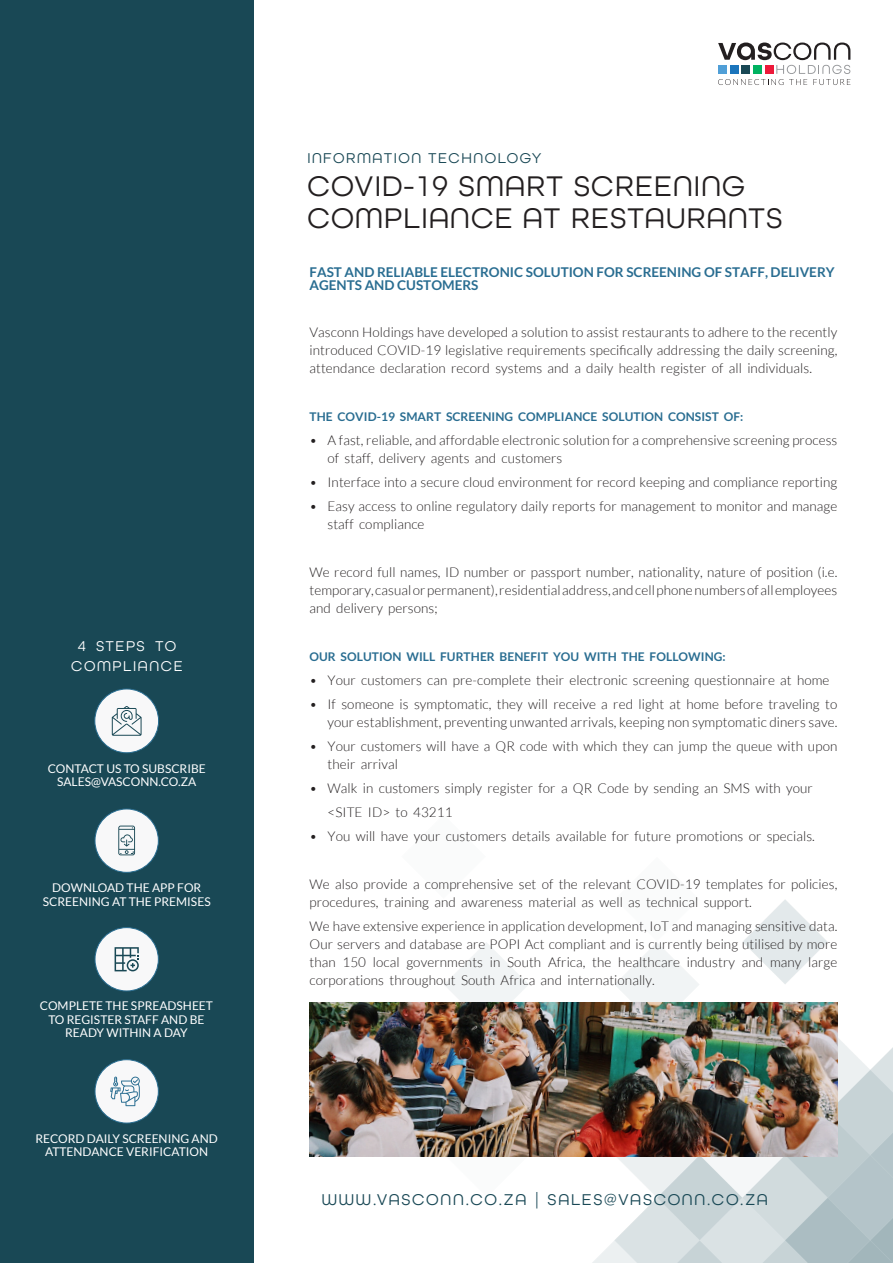
<style>
.page{position:relative;width:893px;height:1263px;background:#fff}
.page>*{position:absolute;margin:0;border:0;box-sizing:border-box;transform-origin:0 0}
.t1{font:30px/32.7px "All Round Gothic W03";letter-spacing:.04em;color:#231f20}
.t2{font:16.5px "All Round Gothic W03";letter-spacing:.1em;color:#194855}
.t3{font:15px "All Round Gothic W03";letter-spacing:.1em;color:#194855}
.t4{font:15px/19.5px "All Round Gothic W03";letter-spacing:.105em;color:#fff;text-align:center}
.t5{font:300 13.5px/18px "Lato";letter-spacing:.005em;color:#231f20}
.t6{font:700 13.5px/13.5px "Lato";color:#296d91}
.t7{font:12px/13.5px "Lato";color:#fff;text-align:center}
.t8{font:700 12px "Lato";letter-spacing:.005em;color:#296d91}
</style>
<div class="page">
<img style="left:401px;top:900px;width:492px;height:363px">
<svg style="left:718px;top:43px;width:132px;height:42px"></svg>
<div style="left:0;top:0;width:254px;height:1263px;background:#194855"></div>
<div style="left:95px;top:689px;width:64px;height:64px;background:#f8f8f9;border:1px solid #296d91;border-radius:50%"></div>
<div style="left:95px;top:809px;width:63px;height:63px;background:#f8f8f9;border:1px solid #296d91;border-radius:50%"></div>
<div style="left:95px;top:927px;width:63px;height:64px;background:#f8f8f9;border:1px solid #296d91;border-radius:50%"></div>
<div style="left:95px;top:1060px;width:63px;height:63px;background:#f8f8f9;border:1px solid #296d91;border-radius:50%"></div>
<svg style="left:110px;top:1076px;width:30px;height:30px"></svg>
<svg style="left:115px;top:947px;width:24px;height:24px"></svg>
<svg style="left:112px;top:706px;width:30px;height:30px"></svg>
<svg style="left:118px;top:825px;width:17px;height:30px"></svg>
<img style="left:309px;top:1003px;width:528px;height:153px">
<p class="t4" style="left:71px;top:636px;width:113px">4 STEPS TO<br>COMPLIANCE</p>
<p class="t7" style="left:48px;top:762px;width:160px">CONTACT US TO SUBSCRIBE<br>SALES@VASCONN.CO.ZA</p>
<p class="t7" style="left:43px;top:882px;width:169px">DOWNLOAD THE APP FOR<br>SCREENING AT THE PREMISES</p>
<p class="t7" style="left:40px;top:1000px;width:175px">COMPLETE THE SPREADSHEET<br>TO REGISTER STAFF AND BE<br>READY WITHIN A DAY</p>
<p class="t7" style="left:35px;top:1132px;width:184px">RECORD DAILY SCREENING AND<br>ATTENDANCE VERIFICATION</p>
<p class="t3" style="left:307px;top:149px;width:236px">INFORMATION TECHNOLOGY</p>
<h1 class="t1" style="left:307px;top:169px;width:477px">COVID-19 SMART SCREENING<br>COMPLIANCE AT RESTAURANTS</h1>
<p class="t6" style="left:309px;top:266px;width:527px">FAST AND RELIABLE ELECTRONIC SOLUTION FOR SCREENING OF STAFF, DELIVERY<br>AGENTS AND CUSTOMERS</p>
<p class="t5" style="left:309px;top:324px;width:529px;text-align:justify">Vasconn Holdings have developed a solution to assist restaurants to adhere to the recently introduced COVID-19 legislative requirements specifically addressing the daily screening, attendance declaration record systems and a daily health register of all individuals.</p>
<p class="t8" style="left:309px;top:411px;width:435px">THE COVID-19 SMART SCREENING COMPLIANCE SOLUTION CONSIST OF:</p>
<p class="t5" style="left:327px;top:432px;width:511px;text-indent:-18px">• A fast, reliable, and affordable electronic solution for a comprehensive screening process of staff, delivery agents and customers</p>
<p class="t5" style="left:309px;top:474px;width:529px">• Interface into a secure cloud environment for record keeping and compliance reporting</p>
<p class="t5" style="left:327px;top:498px;width:511px;text-indent:-18px">• Easy access to online regulatory daily reports for management to monitor and manage staff compliance</p>
<p class="t5" style="left:309px;top:564px;width:529px;text-align:justify">We record full names, ID number or passport number, nationality, nature of position (i.e. temporary,casualorpermanent),residentialaddress,andcellphonenumbersofallemployees and delivery persons;</p>
<p class="t8" style="left:309px;top:651px;width:418px">OUR SOLUTION WILL FURTHER BENEFIT YOU WITH THE FOLLOWING:</p>
<p class="t5" style="left:309px;top:672px;width:521px">• Your customers can pre-complete their electronic screening questionnaire at home</p>
<p class="t5" style="left:309px;top:696px;width:529px;text-align:right">• If someone is symptomatic, they will receive a red light at home before traveling to your establishment, preventing unwanted arrivals, keeping non symptomatic diners save.</p>
<p class="t5" style="left:327px;top:738px;width:511px;text-indent:-18px">• Your customers will have a QR code with which they can jump the queue with upon their arrival</p>
<p class="t5" style="left:327px;top:777px;width:487px;line-height:24px;text-indent:-18px">• Walk in customers simply register for a QR Code by sending an SMS with your &lt;SITE ID&gt; to 43211</p>
<p class="t5" style="left:309px;top:828px;width:507px">• You will have your customers details available for future promotions or specials.</p>
<p class="t5" style="left:309px;top:876px;width:529px">We also provide a comprehensive set of the relevant COVID-19 templates for policies, procedures, training and awareness material as well as technical support.</p>
<p class="t5" style="left:309px;top:918px;width:529px;text-align:justify">We have extensive experience in application development, IoT and managing sensitive data.<br>Our servers and database are POPI Act compliant and is currently being utilised by more than 150 local governments in South Africa, the healthcare industry and many large corporations throughout South Africa and internationally.</p>
<p class="t2" style="left:322px;top:1189px;width:448px">WWW.VASCONN.CO.ZA | SALES@VASCONN.CO.ZA</p>
</div>
